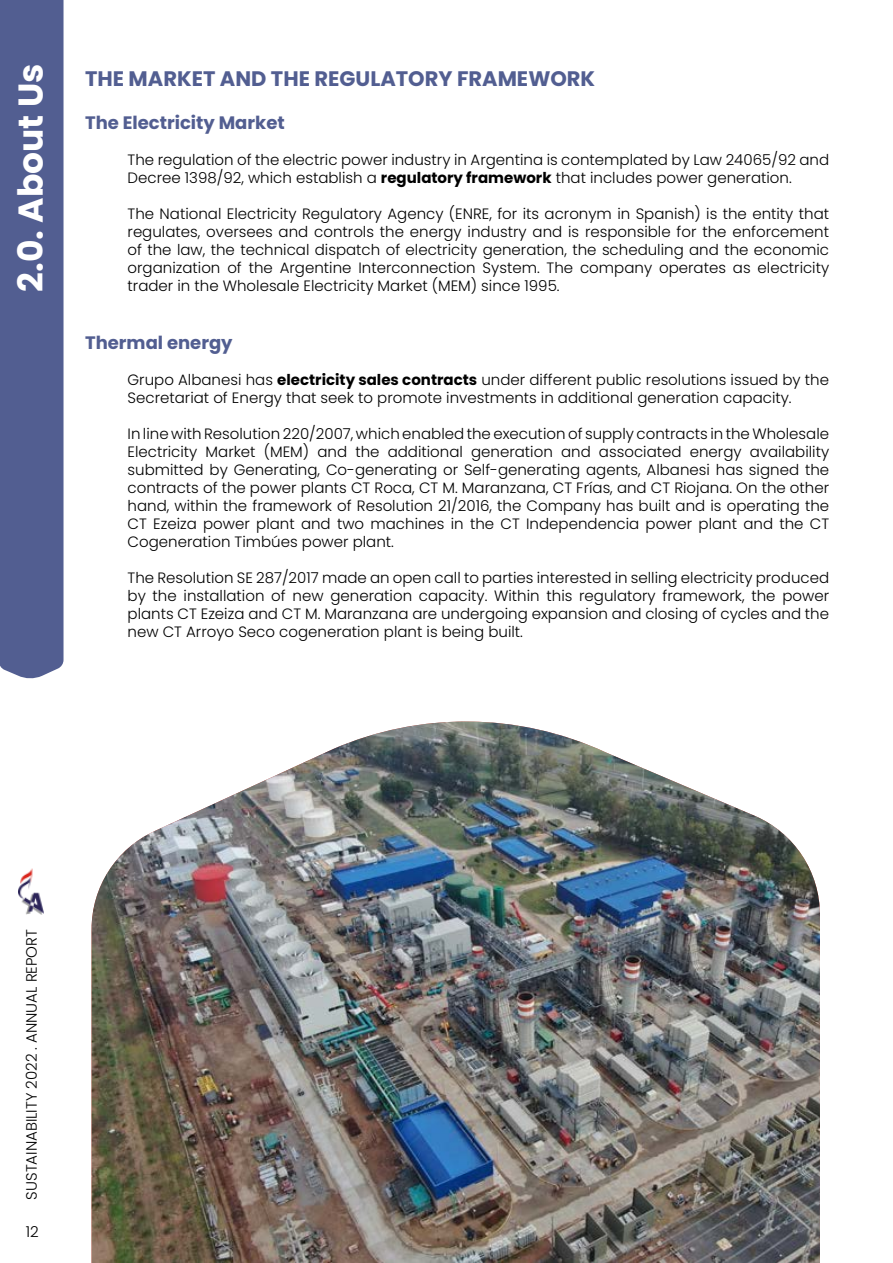
<style>
.page{position:relative;width:893px;height:1263px;background:#fff}
.page>*{position:absolute;margin:0;border:0;box-sizing:border-box;transform-origin:0 0}
.t1{font:700 34.5px "Poppins";color:#fff}
.t2{font:700 21px "Poppins";color:#525e91}
.t3{font:700 18px "Poppins";color:#525e91}
.t4{font:300 15px/18px "Poppins";color:#000;text-align:justify}
.s1{font-weight:700}
</style>
<div class="page">
<div style="left:0;top:0;width:64px;height:679px;background:#525e91"></div>
<img style="left:18px;top:869px;width:26px;height:45px">
<img style="left:92px;top:721px;width:728px;height:542px">
<h1 class="t1" style="left:11px;top:292px;width:229px;rotate:-90deg">2.0. About Us</h1>
<h2 class="t2" style="left:85px;top:66px;width:512px">THE MARKET AND THE REGULATORY FRAMEWORK</h2>
<p class="t3" style="left:85px;top:112px;width:201px">The Electricity Market</p>
<p class="t4" style="left:128px;top:151px;width:703px">The regulation of the electric power industry in Argentina is contemplated by Law 24065/92 and<br>Decree 1398/92, which establish a <span class="s1">regulatory framework</span> that includes power generation.</p>
<p class="t4" style="left:128px;top:205px;width:703px">The National Electricity Regulatory Agency (ENRE, for its acronym in Spanish) is the entity that regulates, oversees and controls the energy industry and is responsible for the enforcement of the law, the technical dispatch of electricity generation, the scheduling and the economic organization of the Argentine Interconnection System. The company operates as electricity trader in the Wholesale Electricity Market (MEM) since 1995.</p>
<p class="t3" style="left:85px;top:332px;width:149px">Thermal energy</p>
<p class="t4" style="left:128px;top:370px;width:703px">Grupo Albanesi has <span class="s1">electricity sales contracts</span> under different public resolutions issued by the<br>Secretariat of Energy that seek to promote investments in additional generation capacity.</p>
<p class="t4" style="left:128px;top:424px;width:703px">In line with Resolution 220/2007, which enabled the execution of supply contracts in the Wholesale Electricity Market (MEM) and the additional generation and associated energy availability submitted by Generating, Co-generating or Self-generating agents, Albanesi has signed the contracts of the power plants CT Roca, CT M. Maranzana, CT Frías, and CT Riojana. On the other hand, within the framework of Resolution 21/2016, the Company has built and is operating the CT Ezeiza power plant and two machines in the CT Independencia power plant and the CT Cogeneration Timbúes power plant.</p>
<p class="t4" style="left:128px;top:568px;width:703px">The Resolution SE 287/2017 made an open call to parties interested in selling electricity produced by the installation of new generation capacity. Within this regulatory framework, the power plants CT Ezeiza and CT M. Maranzana are undergoing expansion and closing of cycles and the new CT Arroyo Seco cogeneration plant is being built.</p>
<p class="t4" style="left:23px;top:1199px;width:272px;rotate:-90deg">SUSTAINABILITY 2022 . ANNUAL REPORT</p>
<p class="t4" style="left:26px;top:1223px;width:14px">12</p>
</div>
